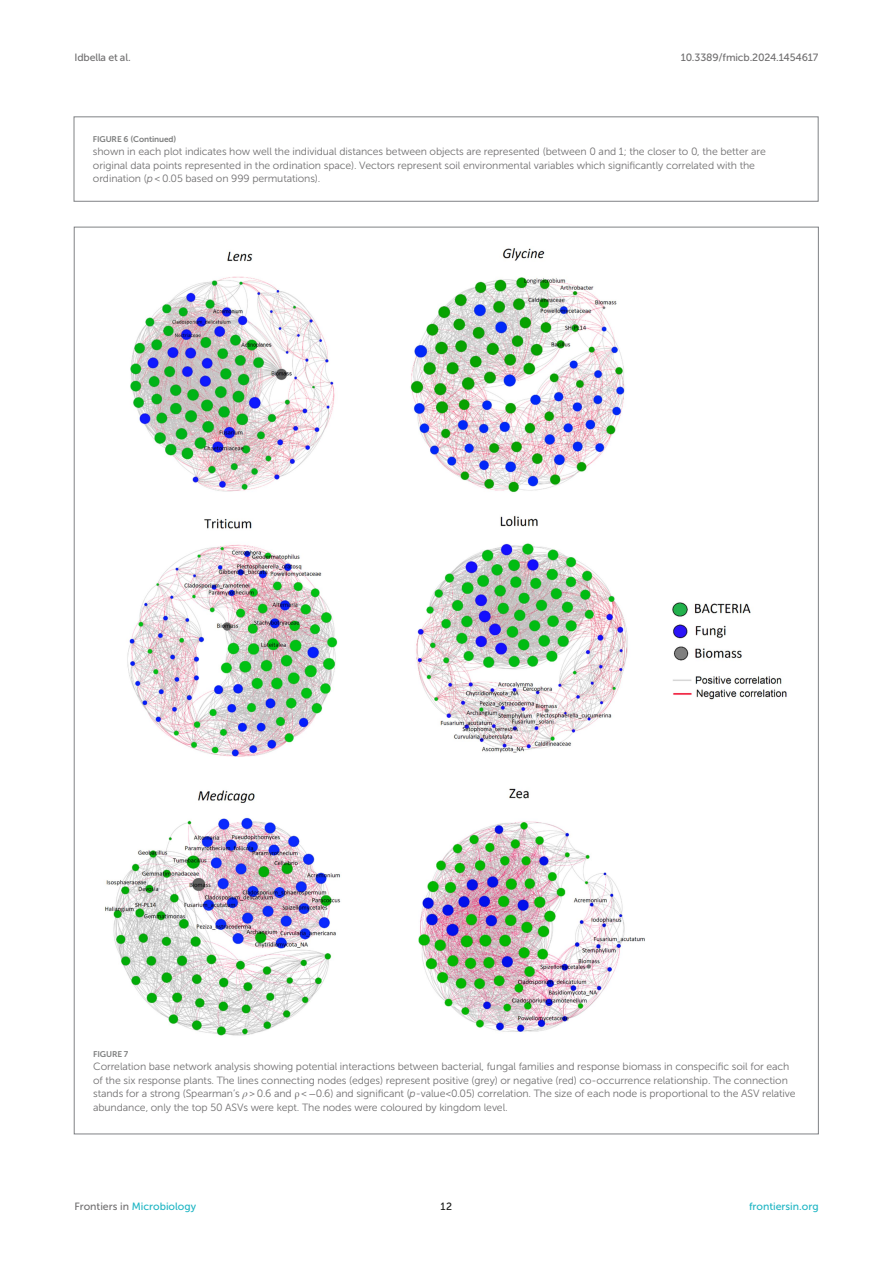
<style>
.page{position:relative;width:893px;height:1263px;background:#fff}
.page>*{position:absolute;margin:0;border:0;box-sizing:border-box;transform-origin:0 0}
.FIG_LEG{font:10.5px/13.5px "Museo Sans 300";letter-spacing:-.01em;color:#706f70}
.t1{font:10.5px "Museo Sans 500";letter-spacing:-.015em;color:#706f70}
.t2{font:10.5px "Museo Sans 500";color:#1db5c3}
.t3{font:10.5px "Museo Sans 500";color:#1b1c1b}
.FIG_HD_CONT{font:8.25px "Museo Sans 700";letter-spacing:-.01em;color:#7e7f7f}
.FIG_HD{font:8.25px "Museo Sans 700";letter-spacing:-.01em;color:#7e7f7f}
.s1{font-style:italic}
.s2{font-family:"STIX General";font-style:italic}
.s3{font-family:"STIX General"}
.s4{color:#706f70}
</style>
<div class="page">
<img style="left:105px;top:248px;width:682px;height:788px">
<p class="t1" style="left:74px;top:51px;width:58px">Idbella et al.</p>
<p class="t1" style="left:681px;top:51px;width:139px">10.3389/fmicb.2024.1454617</p>
<p class="FIG_HD_CONT" style="left:93px;top:134px;width:85px">FIGURE 6 (Continued)</p>
<p class="FIG_LEG" style="left:93px;top:145px;width:674px">shown in each plot indicates how well the individual distances between objects are represented (between 0 and 1; the closer to 0, the better are original data points represented in the ordination space). Vectors represent soil environmental variables which significantly correlated with the ordination (<span class="s1">p</span> &lt; 0.05 based on 999 permutations).</p>
<p class="FIG_HD" style="left:93px;top:1049px;width:37px">FIGURE 7</p>
<p class="FIG_LEG" style="left:93px;top:1060px;width:704px">Correlation base network analysis showing potential interactions between bacterial, fungal families and response biomass in conspecific soil for each of the six response plants. The lines connecting nodes (edges) represent positive (grey) or negative (red) co-occurrence relationship. The connection stands for a strong (Spearman’s <span class="s2">ρ</span> &gt; 0.6 and <span class="s3">ρ</span> &lt; <span class="s3">−</span>0.6) and significant (<span class="s1">p</span>-value&lt;0.05) correlation. The size of each node is proportional to the ASV relative abundance, only the top 50 ASVs were kept. The nodes were coloured by kingdom level.</p>
<p class="t2" style="left:74px;top:1200px;width:123px"><span class="s4">Frontiers in</span> Microbiology</p>
<p class="t3" style="left:441px;top:1200px;width:13px">12</p>
<p class="t2" style="left:749px;top:1200px;width:71px">frontiersin.org</p>
</div>
